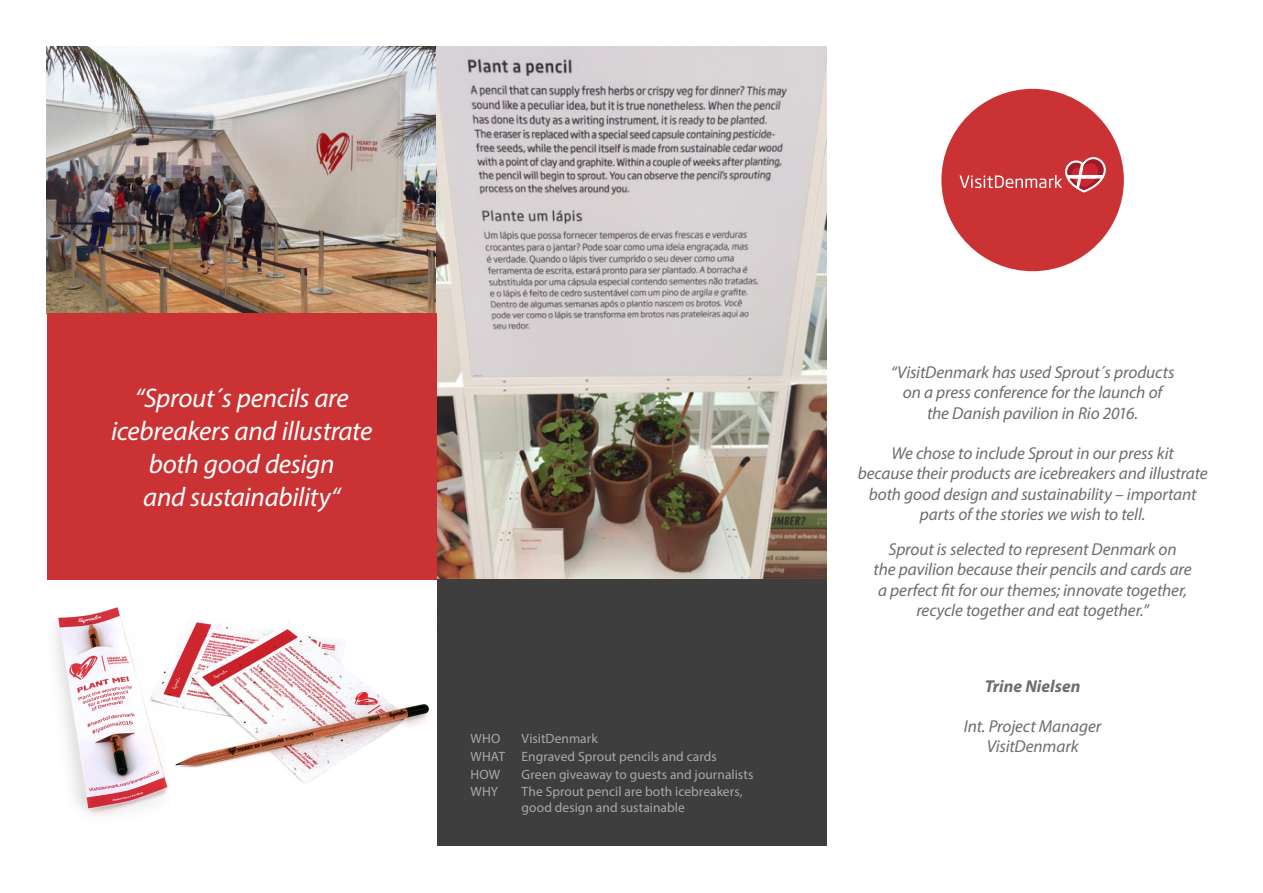
<style>
.page{position:relative;width:1263px;height:893px;background:#fff}
.page>*{position:absolute;margin:0;border:0;box-sizing:border-box;transform-origin:0 0}
.Kort_citat{font:italic 27px/33px "Myriad Pro";letter-spacing:-.01em;color:#fff;text-align:center}
.Langt_citat{font:italic 17.25px/20.2px "Myriad Pro";letter-spacing:-.01em;color:#6c6d70;text-align:center}
.Langt_citat-2{font:italic 700 17.25px "Myriad Pro";color:#6c6d70}
.who_what_how_why{font:13.5px/15.8px "Myriad Pro";letter-spacing:.005em;color:#a8a9ad}
</style>
<div class="page">
<img style="left:47px;top:47px;width:390px;height:266px">
<img style="left:437px;top:47px;width:389px;height:533px">
<img style="left:55px;top:607px;width:374px;height:209px">
<div style="left:437px;top:580px;width:389px;height:266px;background:#3e3e3f"></div>
<div style="left:47px;top:313px;width:390px;height:267px;background:#cb3233"></div>
<div style="left:941px;top:89px;width:183px;height:182px;background:#cb3233;border-radius:50%"></div>
<svg style="left:959px;top:157px;width:147px;height:35px"></svg>
<p class="Kort_citat" style="left:111px;top:381px;width:263px">“Sprout´s pencils are icebreakers and illustrate both good design<br>and sustainability“</p>
<p class="who_what_how_why" style="left:471px;top:730px;width:31px">WHO</p>
<p class="who_what_how_why" style="left:522px;top:730px;width:78px">VisitDenmark</p>
<p class="who_what_how_why" style="left:471px;top:748px;width:248px">WHAT Engraved Sprout pencils and cards</p>
<p class="who_what_how_why" style="left:471px;top:766px;width:31px">HOW</p>
<p class="who_what_how_why" style="left:522px;top:766px;width:233px">Green giveaway to guests and journalists</p>
<p class="who_what_how_why" style="left:471px;top:784px;width:29px">WHY</p>
<p class="who_what_how_why" style="left:522px;top:784px;width:222px">The Sprout pencil are both icebreakers, good design and sustainable</p>
<p class="Langt_citat" style="left:891px;top:362px;width:285px">“VisitDenmark has used Sprout´s products on a press conference for the launch of the Danish pavilion in Rio 2016.</p>
<p class="Langt_citat" style="left:858px;top:443px;width:351px">We chose to include Sprout in our press kit<br>because their products are icebreakers and illustrate both good design and sustainability – important parts of the stories we wish to tell.</p>
<p class="Langt_citat" style="left:873px;top:539px;width:320px">Sprout is selected to represent Denmark on<br>the pavilion because their pencils and cards are a perfect fit for our themes; innovate together, recycle together and eat together.”</p>
<p class="Langt_citat-2" style="left:985px;top:674px;width:97px">Trine Nielsen</p>
<p class="Langt_citat" style="left:964px;top:716px;width:139px">Int. Project Manager<br>VisitDenmark</p>
</div>
